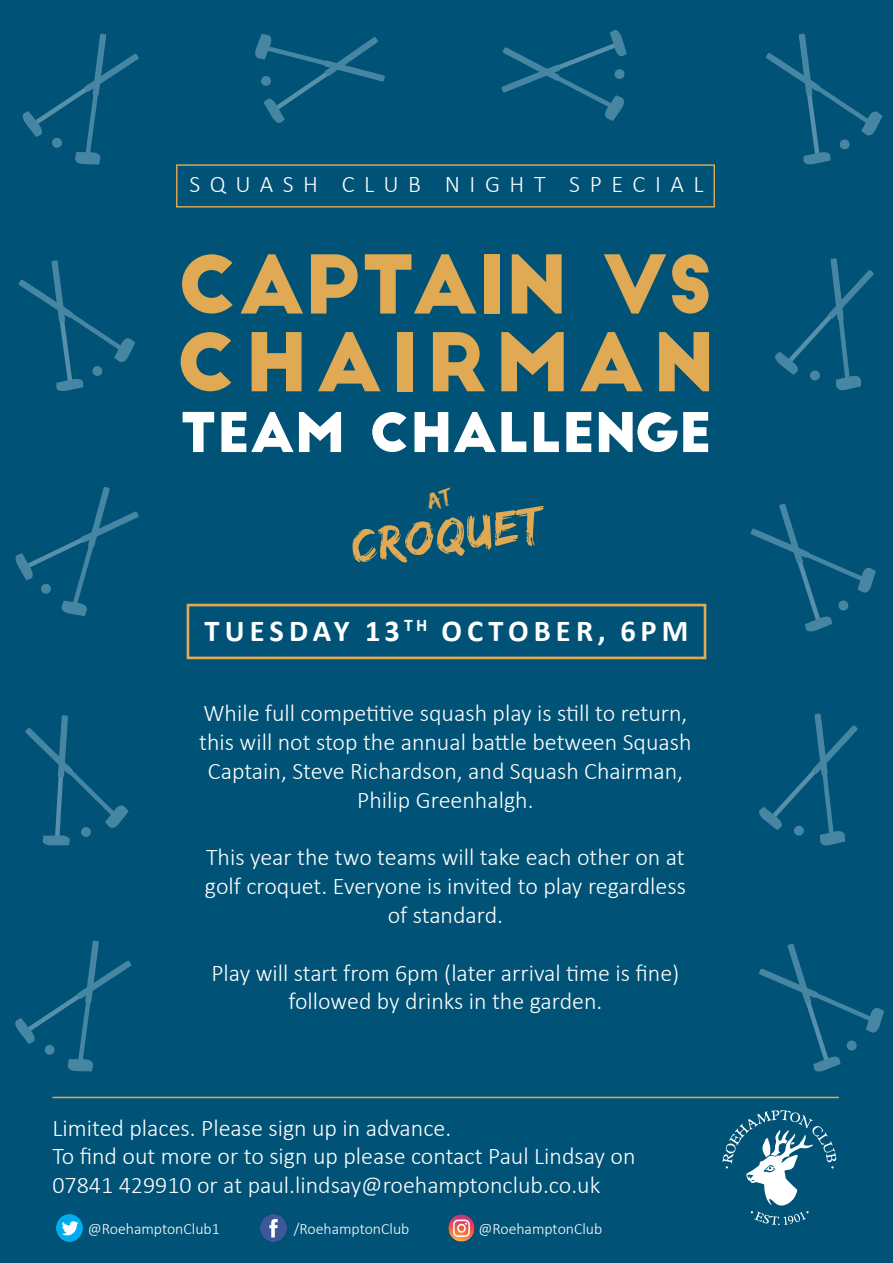
<style>
.page{position:relative;width:893px;height:1263px;background:#005376}
.page>*{position:absolute;margin:0;border:0;box-sizing:border-box;transform-origin:0 0}
.t1{font:78.9px/77.7px "Big John";letter-spacing:.055em;color:#dfaa53}
.t2{font:53.4px "Big John";color:#fff}
.t3{font:49.8px "Edo SZ";color:#dfaa53}
.t4{font:700 30.45px "Calibri";letter-spacing:.17em;color:#fff}
.t5{font:300 24px/28.8px "Calibri";color:#fff;text-align:center}
.t6{font:300 24px "Calibri";letter-spacing:.4em;color:#fff}
.t7{font:300 15.75px "Calibri";color:#fff}
</style>
<div class="page">
<svg style="left:722px;top:1110px;width:114px;height:115px;background:#317490"></svg>
<img style="left:57px;top:1215px;width:26px;height:26px">
<img style="left:261px;top:1215px;width:26px;height:26px">
<img style="left:448px;top:1215px;width:27px;height:26px">
<svg style="left:14px;top:478px;width:127px;height:139px;background:#07587a"></svg>
<svg style="left:748px;top:502px;width:129px;height:142px;background:#07587a"></svg>
<svg style="left:23px;top:702px;width:107px;height:156px;background:#08587b"></svg>
<svg style="left:757px;top:942px;width:128px;height:142px;background:#07587a"></svg>
<svg style="left:757px;top:702px;width:103px;height:153px;background:#08597b"></svg>
<svg style="left:13px;top:923px;width:120px;height:156px;background:#07587a"></svg>
<svg style="left:16px;top:243px;width:120px;height:161px;background:#06577a"></svg>
<svg style="left:773px;top:247px;width:103px;height:153px;background:#08597b"></svg>
<svg style="left:21px;top:16px;width:120px;height:156px;background:#07587a"></svg>
<svg style="left:764px;top:16px;width:120px;height:161px;background:#06587a"></svg>
<hr style="left:52px;top:1097px;width:787px;height:1px;background:#dfaa53">
<div style="left:187px;top:604px;width:519px;height:55px;border:3px solid #dfaa53"></div>
<div style="left:176px;top:164px;width:539px;height:44px;border:1px solid #dfaa53"></div>
<svg style="left:254px;top:33px;width:133px;height:92px;background:#0a5a7c"></svg>
<svg style="left:499px;top:29px;width:129px;height:93px;background:#0b5a7c"></svg>
<svg style="left:425px;top:488px;width:30px;height:24px"></svg>
<p class="t6" style="left:189px;top:169px;width:516px">SQUASH CLUB NIGHT SPECIAL</p>
<p class="t1" style="left:176px;top:249px;width:540px">CAPTAIN VS<br>CHAIRMAN</p>
<p class="t2" style="left:179px;top:408px;width:534px">TEAM CHALLENGE</p>
<p class="t3" style="left:348px;top:518px;width:193px;rotate:-7deg">CROQUET</p>
<p class="t4" style="left:205px;top:609px;width:485px">TUESDAY 13<sup>TH</sup> OCTOBER, 6PM</p>
<p class="t5" style="left:199px;top:699px;width:494px">While full competitive squash play is still to return, this will not stop the annual battle between Squash Captain, Steve Richardson, and Squash Chairman, Philip Greenhalgh.</p>
<p class="t5" style="left:205px;top:843px;width:483px">This year the two teams will take each other on at golf croquet. Everyone is invited to play regardless of standard.</p>
<p class="t5" style="left:211px;top:958px;width:470px">Play will start from 6pm (later arrival time is fine) followed by drinks in the garden.</p>
<p class="t5" style="left:52px;top:1113px;width:400px">Limited places. Please sign up in advance.</p>
<p class="t5" style="left:52px;top:1142px;width:585px;text-align:left">To find out more or to sign up please contact Paul Lindsay on<br>07841 429910 or at paul.lindsay@roehamptonclub.co.uk</p>
<p class="t7" style="left:88px;top:1219px;width:133px">@RoehamptonClub1</p>
<p class="t7" style="left:294px;top:1219px;width:117px">/RoehamptonClub</p>
<p class="t7" style="left:478px;top:1219px;width:125px">@RoehamptonClub</p>
</div>
